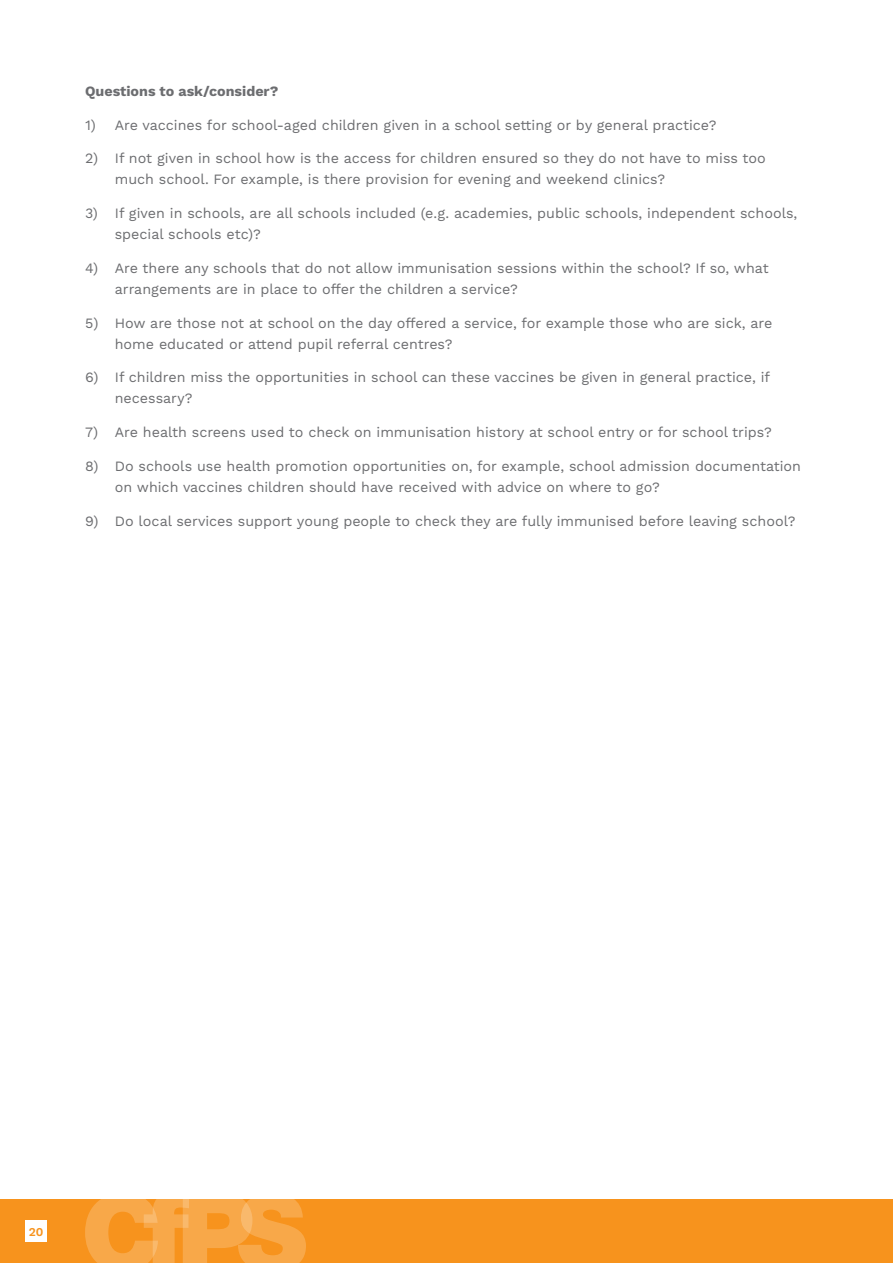
<style>
.page{position:relative;width:893px;height:1263px;background:#fff}
.page>*{position:absolute;margin:0;border:0;box-sizing:border-box;transform-origin:0 0}
.t1{font:14.25px/21px "Work Sans";color:#6c6d70}
.t2{font:700 14.25px "Work Sans";color:#6c6d70}
.t3{font:600 12px "Work Sans";color:#f7931d}
</style>
<div class="page">
<div style="left:0;top:1199px;width:893px;height:64px;background:#f7931d"></div>
<div style="left:26px;top:1220px;width:21px;height:22px;background:#fff"></div>
<svg style="left:85px;top:1199px;width:221px;height:64px"></svg>
<p class="t2" style="left:85px;top:83px;width:195px">Questions to ask/consider?</p>
<p class="t1" style="left:85px;top:115px;width:633px">1) Are vaccines for school-aged children given in a school setting or by general practice?</p>
<p class="t1" style="left:115px;top:149px;width:653px;text-indent:-30px">2) If not given in school how is the access for children ensured so they do not have to miss too much school. For example, is there provision for evening and weekend clinics?</p>
<p class="t1" style="left:115px;top:203px;width:684px;text-indent:-30px">3) If given in schools, are all schools included (e.g. academies, public schools, independent schools, special schools etc)?</p>
<p class="t1" style="left:115px;top:258px;width:655px;text-indent:-30px">4) Are there any schools that do not allow immunisation sessions within the school? If so, what arrangements are in place to offer the children a service?</p>
<p class="t1" style="left:115px;top:313px;width:659px;text-indent:-30px">5) How are those not at school on the day offered a service, for example those who are sick, are home educated or attend pupil referral centres?</p>
<p class="t1" style="left:115px;top:368px;width:657px;text-indent:-30px">6) If children miss the opportunities in school can these vaccines be given in general practice, if necessary?</p>
<p class="t1" style="left:85px;top:422px;width:688px">7) Are health screens used to check on immunisation history at school entry or for school trips?</p>
<p class="t1" style="left:115px;top:456px;width:688px;text-indent:-30px">8) Do schools use health promotion opportunities on, for example, school admission documentation on which vaccines children should have received with advice on where to go?</p>
<p class="t1" style="left:85px;top:511px;width:712px">9) Do local services support young people to check they are fully immunised before leaving school?</p>
<p class="t3" style="left:29px;top:1225px;width:16px">20</p>
</div>
